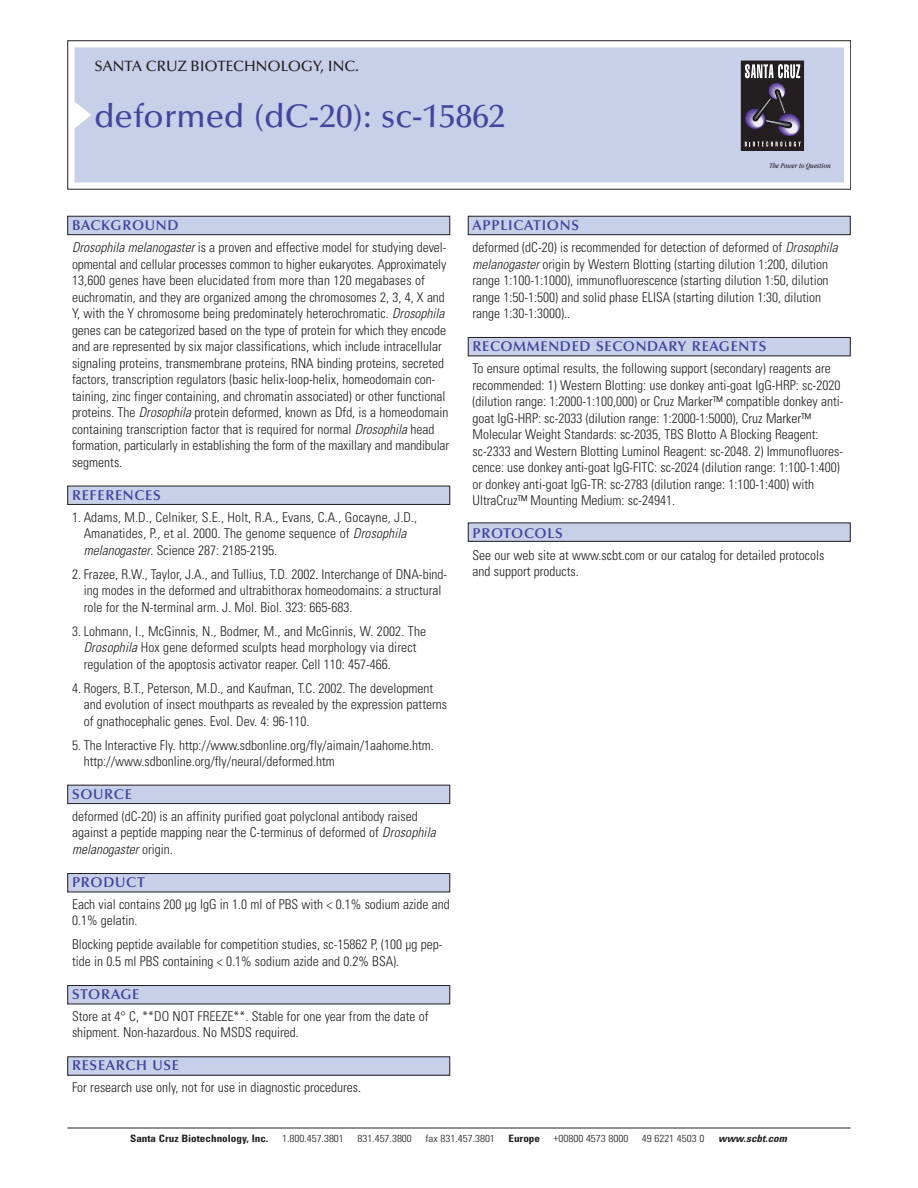
<style>
.page{position:relative;width:918px;height:1188px;background:#fff}
.page>*{position:absolute;margin:0;border:0;box-sizing:border-box;transform-origin:0 0}
.t1{font:500 33px "Optima";color:#41459c}
.t2{font:500 15px "Optima";color:#231f20}
.t3{font:600 14.25px "Optima";letter-spacing:.05em;color:#41459c}
.t4{font:300 condensed 13.5px/16.5px "Univers";color:#231f20}
.t5{font:300 condensed 10.2px "Univers";color:#231f20;scale:1.1 1}
.t6{font:700 condensed 10.2px "Univers";color:#231f20;scale:1.1 1}
.t7{font:italic 700 condensed 10.2px "Univers";color:#231f20;scale:1.1 1}
.t8{font:italic condensed 7.5px "Garamond";color:#231f20}
.s1{font-style:italic}
</style>
<div class="page">
<div style="left:74px;top:47px;width:770px;height:135px;background:#c7cfe9"></div>
<div style="left:741px;top:61px;width:62px;height:89px;background:#231f20"></div>
<div style="left:741px;top:61px;width:63px;height:90px;border:1px solid #231f20"></div>
<svg style="left:741px;top:64px;width:64px;height:83px"></svg>
<hr style="left:68px;top:1128px;width:782px;height:1px;background:#231f20">
<div style="left:68px;top:216px;width:382px;height:19px;background:#c7cfe9"></div>
<div style="left:68px;top:216px;width:382px;height:19px;border:1px solid #231f20"></div>
<div style="left:68px;top:486px;width:382px;height:18px;background:#c7cfe9"></div>
<div style="left:68px;top:486px;width:382px;height:19px;border:1px solid #231f20"></div>
<div style="left:468px;top:216px;width:382px;height:19px;background:#c7cfe9"></div>
<div style="left:468px;top:216px;width:382px;height:19px;border:1px solid #231f20"></div>
<div style="left:68px;top:785px;width:382px;height:19px;background:#c7cfe9"></div>
<div style="left:68px;top:785px;width:382px;height:19px;border:1px solid #231f20"></div>
<div style="left:68px;top:874px;width:382px;height:18px;background:#c7cfe9"></div>
<div style="left:68px;top:873px;width:382px;height:19px;border:1px solid #231f20"></div>
<div style="left:68px;top:986px;width:382px;height:18px;background:#c7cfe9"></div>
<div style="left:68px;top:985px;width:382px;height:19px;border:1px solid #231f20"></div>
<div style="left:68px;top:1057px;width:382px;height:18px;background:#c7cfe9"></div>
<div style="left:468px;top:337px;width:382px;height:19px;background:#c7cfe9"></div>
<div style="left:468px;top:337px;width:382px;height:19px;border:1px solid #231f20"></div>
<div style="left:468px;top:523px;width:382px;height:18px;background:#c7cfe9"></div>
<div style="left:468px;top:523px;width:382px;height:19px;border:1px solid #231f20"></div>
<p class="t2" style="left:94px;top:60px;width:266px">SANTA CRUZ BIOTECHNOLOGY, INC.</p>
<h1 class="t1" style="left:94px;top:103px;width:412px">deformed (dC-20): sc-15862</h1>
<p class="t8" style="left:769px;top:163px;width:63px">The Power to Question</p>
<p class="t3" style="left:72px;top:220px;width:108px">BACKGROUND</p>
<p class="t4" style="left:72px;top:241px;width:379px"><span class="s1">Drosophila melanogaster</span>is a proven and effective model for studying devel&shy;opmental and cellular processes common to higher eukaryotes. Approximately 13,600 genes have been elucidated from more than 120 megabases of euchromatin, and they are organized among the chromosomes 2, 3, 4, X and Y, with the Y chromosome being predominately heterochromatic. <span class="s1">Drosophila </span>genes can be categorized based on the type of protein for which they encode and are represented by six major classifications, which include intracellular signaling proteins, transmembrane proteins, RNA binding proteins, secreted factors, transcription regulators (basic helix-loop-helix, homeodomain con&shy;taining, zinc finger containing, and chromatin associated) or other functional proteins. The <span class="s1">Drosophila</span>protein deformed, known as Dfd, is a homeodomain containing transcription factor that is required for normal <span class="s1">Drosophila</span>head formation, particularly in establishing the form of the maxillary and mandibular segments.</p>
<p class="t3" style="left:72px;top:489px;width:90px">REFERENCES</p>
<p class="t4" style="left:84px;top:510px;width:335px;text-indent:-12px">1. Adams, M.D., Celniker, S.E., Holt, R.A., Evans, C.A., Gocayne, J.D.,<br>Amanatides, P., et al. 2000. The genome sequence of <span class="s1">Drosophila melanogaster</span>. Science 287: 2185-2195.</p>
<p class="t4" style="left:84px;top:567px;width:365px;text-indent:-12px">2. Frazee, R.W., Taylor, J.A., and Tullius, T.D. 2002. Interchange of DNA-bind&shy;ing modes in the deformed and ultrabithorax homeodomains: a structural role for the N-terminal arm. J. Mol. Biol. 323: 665-683.</p>
<p class="t4" style="left:84px;top:624px;width:344px;text-indent:-12px">3. Lohmann, I., McGinnis, N., Bodmer, M., and McGinnis, W. 2002. The<br><span class="s1">Drosophila</span>Hox gene deformed sculpts head morphology via direct regulation of the apoptosis activator reaper. Cell 110: 457-466.</p>
<p class="t4" style="left:84px;top:681px;width:365px;text-indent:-12px">4. Rogers, B.T., Peterson, M.D., and Kaufman, T.C. 2002. The development and evolution of insect mouthparts as revealed by the expression patterns of gnathocephalic genes. Evol. Dev. 4: 96-110.</p>
<p class="t4" style="left:84px;top:738px;width:352px;text-indent:-12px">5. The Interactive Fly. http://www.sdbonline.org/fly/aimain/1aahome.htm. http://www.sdbonline.org/fly/neural/deformed.htm</p>
<p class="t3" style="left:72px;top:788px;width:61px">SOURCE</p>
<p class="t4" style="left:72px;top:809px;width:368px">deformed (dC-20) is an affinity purified goat polyclonal antibody raised against a peptide mapping near the C-terminus of deformed of <span class="s1">Drosophila melanogaster</span> o r i g i n .</p>
<p class="t3" style="left:72px;top:876px;width:74px">PRODUCT</p>
<p class="t4" style="left:72px;top:897px;width:379px">Each vial contains 200 µg IgG in 1.0 ml of PBS with &lt; 0.1% sodium azide and<br>0.1% gelatin.</p>
<p class="t4" style="left:72px;top:938px;width:372px">Blocking peptide available for competition studies, sc-15862 P, (100 µg pep&shy;tide in 0.5 ml PBS containing &lt; 0.1% sodium azide and 0.2% BSA).</p>
<p class="t3" style="left:72px;top:988px;width:69px">STORAGE</p>
<p class="t4" style="left:72px;top:1009px;width:358px">Store at 4° C, **DO NOT FREEZE**. Stable for one year from the date of shipment. Non-hazardous. No MSDS required.</p>
<p class="t3" style="left:72px;top:1060px;width:109px">RESEARCH USE</p>
<p class="t4" style="left:72px;top:1081px;width:290px">For research use only, not for use in diagnostic procedures.</p>
<p class="t3" style="left:473px;top:220px;width:108px">APPLICATIONS</p>
<p class="t4" style="left:473px;top:241px;width:370px">deformed (dC-20) is recommended for detection of deformed of <span class="s1">Drosophila melanogaster</span>origin by Western Blotting (starting dilution 1:200, dilution range 1:100-1:1000), immunofluorescence (starting dilution 1:50, dilution range 1:50-1:500) and solid phase ELISA (starting dilution 1:30, dilution range 1:30-1:3000)..</p>
<p class="t3" style="left:473px;top:340px;width:295px">RECOMMENDED SECONDARY REAGENTS</p>
<p class="t4" style="left:473px;top:361px;width:372px">To ensure optimal results, the following support (secondary) reagents are recommended: 1) Western Blotting: use donkey anti-goat IgG-HRP: sc-2020 (dilution range: 1:2000-1:100,000) or Cruz Marker™ compatible donkey anti&shy;goat IgG-HRP: sc-2033 (dilution range: 1:2000-1:5000), Cruz Marker™ Molecular Weight Standards: sc-2035, TBS Blotto A Blocking Reagent: sc-2333 and Western Blotting Luminol Reagent: sc-2048. 2) Immunofluores&shy;cence: use donkey anti-goat IgG-FITC: sc-2024 (dilution range: 1:100-1:400) or donkey anti-goat IgG-TR: sc-2783 (dilution range: 1:100-1:400) with UltraCruz™ Mounting Medium: sc-24941.</p>
<p class="t3" style="left:473px;top:527px;width:92px">PROTOCOLS</p>
<p class="t4" style="left:473px;top:548px;width:353px">See our web site at www.scbt.com or our catalog for detailed protocols and support products.</p>
<p class="t6" style="left:130px;top:1135px;width:127px">Santa Cruz Biotechnology, Inc.</p>
<p class="t5" style="left:282px;top:1135px;width:58px">1.800.457.3801</p>
<p class="t5" style="left:357px;top:1135px;width:51px">831.457.3800</p>
<p class="t5" style="left:425px;top:1135px;width:65px">fax 831.457.3801</p>
<p class="t6" style="left:508px;top:1135px;width:30px">Europe</p>
<p class="t5" style="left:554px;top:1135px;width:69px">+00800 4573 8000</p>
<p class="t5" style="left:642px;top:1135px;width:58px">49 6221 4503 0</p>
<p class="t7" style="left:718px;top:1135px;width:66px">www.scbt.com</p>
</div>
